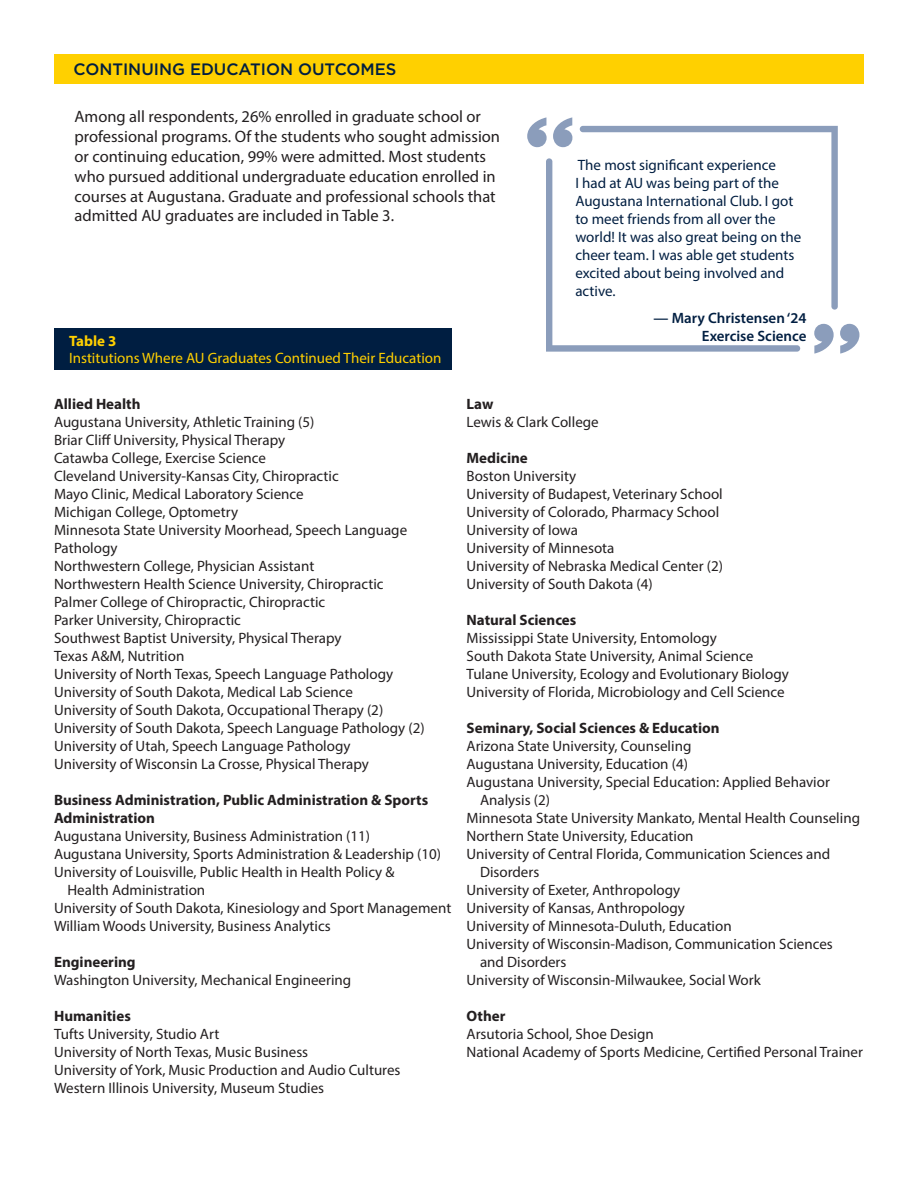
<style>
.page{position:relative;width:918px;height:1188px;background:#fff}
.page>*{position:absolute;margin:0;border:0;box-sizing:border-box;transform-origin:0 0}
.t1{font:16.5px/19.8px "Myriad Pro";color:#231f20;text-align:justify}
.t2{font:500 16.5px "Gotham";color:#001e41}
.t3{font:15px/18px "Myriad Pro";color:#231f20}
.t4{font:15px/18px "Myriad Pro";color:#001e41}
.t5{font:700 15px/18px "Myriad Pro";color:#231f20}
.t6{font:15px "Myriad Pro";color:#ffd000}
.t7{font:600 15px "Myriad Pro";color:#001e41}
.t8{font:700 15px "Myriad Pro";color:#ffd000}
</style>
<div class="page">
<div style="left:54px;top:54px;width:810px;height:30px;background:#ffd000"></div>
<div style="left:54px;top:328px;width:397px;height:42px;background:#001e41"></div>
<svg style="left:547px;top:158px;width:253px;height:194px"></svg>
<svg style="left:580px;top:126px;width:258px;height:184px"></svg>
<svg style="left:553px;top:117px;width:19px;height:30px"></svg>
<svg style="left:840px;top:324px;width:19px;height:30px"></svg>
<svg style="left:814px;top:324px;width:20px;height:30px"></svg>
<svg style="left:527px;top:117px;width:20px;height:235px"></svg>
<p class="t2" style="left:74px;top:58px;width:325px">CONTINUING EDUCATION OUTCOMES</p>
<p class="t1" style="left:75px;top:107px;width:408px">Among all respondents, 26% enrolled in graduate school or</p>
<p class="t1" style="left:75px;top:127px;width:427px">professional programs. Of the students who sought admission</p>
<p class="t1" style="left:75px;top:146px;width:413px">or continuing education, 99% were admitted. Most students</p>
<p class="t1" style="left:75px;top:166px;width:423px">who pursued additional undergraduate education enrolled in courses at Augustana. Graduate and professional schools that admitted AU graduates are included in Table 3.</p>
<p class="t4" style="left:575px;top:155px;width:228px">The most significant experience<br>I had at AU was being part of the<br>Augustana International Club. I got to meet friends from all over the world! It was also great being on the cheer team. I was able get students excited about being involved and active.</p>
<p class="t7" style="left:654px;top:308px;width:154px">— Mary Christensen ‘24</p>
<p class="t7" style="left:702px;top:326px;width:106px">Exercise Science</p>
<p class="t8" style="left:69px;top:331px;width:49px">Table 3</p>
<p class="t6" style="left:69px;top:348px;width:374px">Institutions Where AU Graduates Continued Their Education</p>
<p class="t5" style="left:54px;top:394px;width:88px">Allied Health</p>
<p class="t3" style="left:54px;top:413px;width:262px">Augustana University, Athletic Training (5)</p>
<p class="t3" style="left:54px;top:431px;width:233px">Briar Cliff University, Physical Therapy</p>
<p class="t3" style="left:54px;top:449px;width:214px">Catawba College, Exercise Science</p>
<p class="t3" style="left:54px;top:467px;width:286px">Cleveland University-Kansas City, Chiropractic</p>
<p class="t3" style="left:54px;top:485px;width:251px">Mayo Clinic, Medical Laboratory Science</p>
<p class="t3" style="left:54px;top:503px;width:186px">Michigan College, Optometry</p>
<p class="t3" style="left:54px;top:521px;width:355px">Minnesota State University Moorhead, Speech Language<br>Pathology</p>
<p class="t3" style="left:54px;top:557px;width:262px">Northwestern College, Physician Assistant</p>
<p class="t3" style="left:54px;top:575px;width:331px">Northwestern Health Science University, Chiropractic</p>
<p class="t3" style="left:54px;top:593px;width:273px">Palmer College of Chiropractic, Chiropractic</p>
<p class="t3" style="left:54px;top:611px;width:188px">Parker University, Chiropractic</p>
<p class="t3" style="left:54px;top:629px;width:289px">Southwest Baptist University, Physical Therapy</p>
<p class="t3" style="left:54px;top:647px;width:132px">Texas A&amp;M, Nutrition</p>
<p class="t3" style="left:54px;top:665px;width:341px">University of North Texas, Speech Language Pathology</p>
<p class="t3" style="left:54px;top:683px;width:301px">University of South Dakota, Medical Lab Science</p>
<p class="t3" style="left:54px;top:701px;width:331px">University of South Dakota, Occupational Therapy (2)</p>
<p class="t3" style="left:54px;top:719px;width:372px">University of South Dakota, Speech Language Pathology (2)</p>
<p class="t3" style="left:54px;top:737px;width:298px">University of Utah, Speech Language Pathology</p>
<p class="t3" style="left:54px;top:755px;width:317px">University of Wisconsin La Crosse, Physical Therapy</p>
<p class="t5" style="left:54px;top:790px;width:376px">Business Administration, Public Administration &amp; Sports<br>Administration</p>
<p class="t3" style="left:54px;top:827px;width:318px">Augustana University, Business Administration (11)</p>
<p class="t3" style="left:54px;top:845px;width:389px">Augustana University, Sports Administration &amp; Leadership (10)</p>
<p class="t3" style="left:54px;top:863px;width:342px">University of Louisville, Public Health in Health Policy &amp;</p>
<p class="t3" style="left:68px;top:881px;width:139px">Health Administration</p>
<p class="t3" style="left:54px;top:899px;width:399px">University of South Dakota, Kinesiology and Sport Management</p>
<p class="t3" style="left:54px;top:917px;width:278px">William Woods University, Business Analytics</p>
<p class="t5" style="left:54px;top:952px;width:83px">Engineering</p>
<p class="t3" style="left:54px;top:971px;width:299px">Washington University, Mechanical Engineering</p>
<p class="t5" style="left:54px;top:1006px;width:78px">Humanities</p>
<p class="t3" style="left:54px;top:1025px;width:167px">Tufts University, Studio Art</p>
<p class="t3" style="left:54px;top:1043px;width:256px">University of North Texas, Music Business</p>
<p class="t3" style="left:54px;top:1061px;width:348px">University of York, Music Production and Audio Cultures</p>
<p class="t3" style="left:54px;top:1079px;width:272px">Western Illinois University, Museum Studies</p>
<p class="t5" style="left:467px;top:394px;width:28px">Law</p>
<p class="t3" style="left:467px;top:413px;width:134px">Lewis &amp; Clark College</p>
<p class="t5" style="left:467px;top:448px;width:63px">Medicine</p>
<p class="t3" style="left:467px;top:467px;width:111px">Boston University</p>
<p class="t3" style="left:467px;top:485px;width:258px">University of Budapest, Veterinary School</p>
<p class="t3" style="left:467px;top:503px;width:254px">University of Colorado, Pharmacy School</p>
<p class="t3" style="left:467px;top:521px;width:113px">University of Iowa</p>
<p class="t3" style="left:467px;top:539px;width:149px">University of Minnesota</p>
<p class="t3" style="left:467px;top:557px;width:258px">University of Nebraska Medical Center (2)</p>
<p class="t3" style="left:467px;top:575px;width:188px">University of South Dakota (4)</p>
<p class="t5" style="left:467px;top:610px;width:111px">Natural Sciences</p>
<p class="t3" style="left:467px;top:629px;width:252px">Mississippi State University, Entomology</p>
<p class="t3" style="left:467px;top:647px;width:288px">South Dakota State University, Animal Science</p>
<p class="t3" style="left:467px;top:665px;width:324px">Tulane University, Ecology and Evolutionary Biology</p>
<p class="t3" style="left:467px;top:683px;width:320px">University of Florida, Microbiology and Cell Science</p>
<p class="t5" style="left:467px;top:718px;width:255px">Seminary, Social Sciences &amp; Education</p>
<p class="t3" style="left:467px;top:737px;width:226px">Arizona State University, Counseling</p>
<p class="t3" style="left:467px;top:755px;width:223px">Augustana University, Education (4)</p>
<p class="t3" style="left:480px;top:773px;width:351px;text-indent:-14px">Augustana University, Special Education: Applied Behavior<br>Analysis (2)</p>
<p class="t3" style="left:467px;top:809px;width:395px">Minnesota State University Mankato, Mental Health Counseling</p>
<p class="t3" style="left:467px;top:827px;width:229px">Northern State University, Education</p>
<p class="t3" style="left:480px;top:845px;width:352px;text-indent:-14px">University of Central Florida, Communication Sciences and<br>Disorders</p>
<p class="t3" style="left:467px;top:881px;width:215px">University of Exeter, Anthropology</p>
<p class="t3" style="left:467px;top:899px;width:220px">University of Kansas, Anthropology</p>
<p class="t3" style="left:467px;top:917px;width:267px">University of Minnesota-Duluth, Education</p>
<p class="t3" style="left:467px;top:935px;width:368px">University of Wisconsin-Madison, Communication Sciences</p>
<p class="t3" style="left:480px;top:953px;width:88px">and Disorders</p>
<p class="t3" style="left:467px;top:971px;width:296px">University of Wisconsin-Milwaukee, Social Work</p>
<p class="t5" style="left:467px;top:1006px;width:40px">Other</p>
<p class="t3" style="left:467px;top:1025px;width:189px">Arsutoria School, Shoe Design</p>
<p class="t3" style="left:467px;top:1043px;width:398px">National Academy of Sports Medicine, Certified Personal Trainer</p>
</div>
